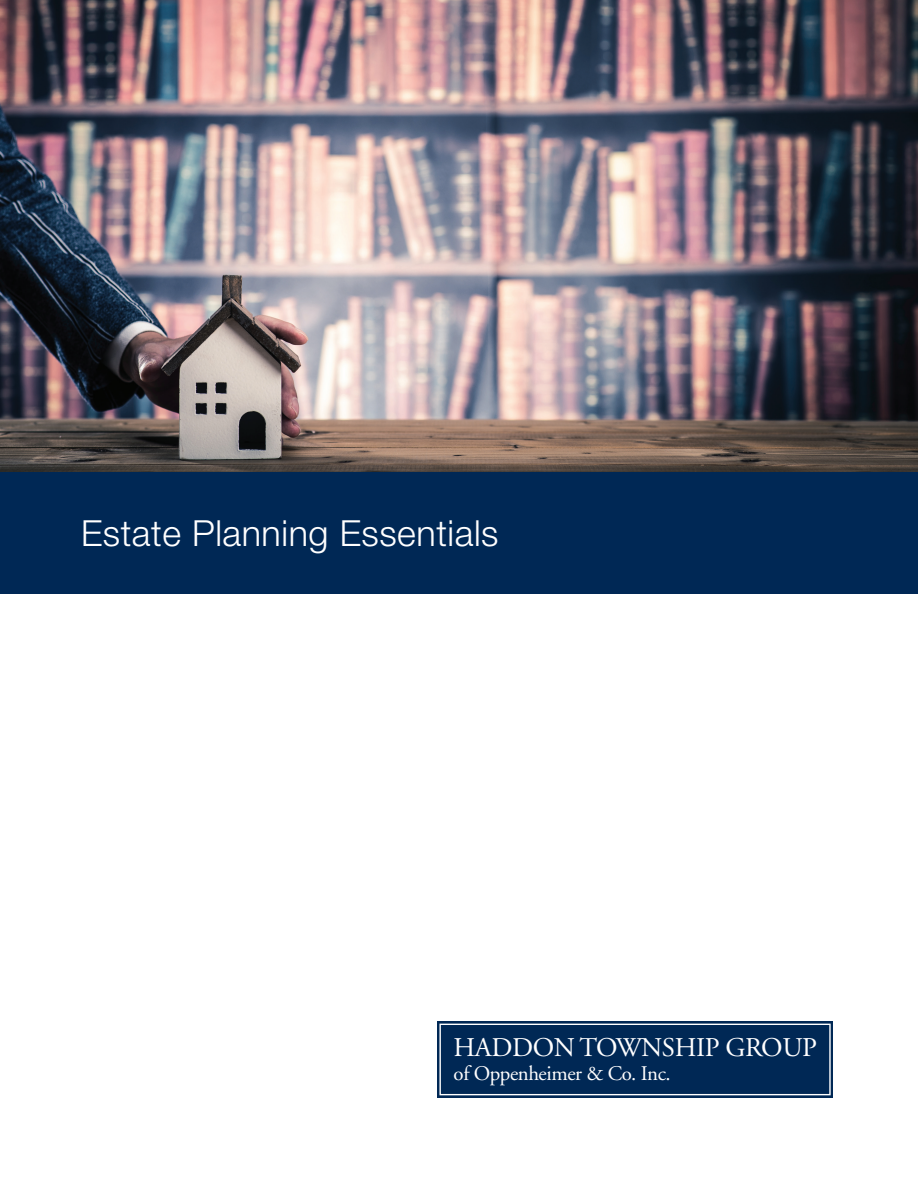
<style>
.page{position:relative;width:918px;height:1188px;background:#fff}
.page>*{position:absolute;margin:0;border:0;box-sizing:border-box;transform-origin:0 0}
.Title_text{font:300 36px "Helvetica Neue LT Std";letter-spacing:.015em;color:#fff}
.t1{font:27px "Adobe Garamond";letter-spacing:-.015em;color:#fff}
.t2{font:20.85px "Adobe Garamond";letter-spacing:-.02em;color:#fff}
</style>
<div class="page">
<img style="left:0;top:0;width:918px;height:472px">
<div style="left:0;top:472px;width:918px;height:122px;background:#002855"></div>
<div style="left:437px;top:1021px;width:396px;height:77px;background:#002855"></div>
<div style="left:439px;top:1024px;width:392px;height:71px;border:1px solid #fff"></div>
<p class="Title_text" style="left:81px;top:511px;width:419px">Estate Planning Essentials</p>
<p class="t1" style="left:454px;top:1033px;width:365px">HADDON TOWNSHIP GROUP</p>
<p class="t2" style="left:454px;top:1062px;width:219px">of Oppenheimer &amp; Co. Inc.</p>
</div>
